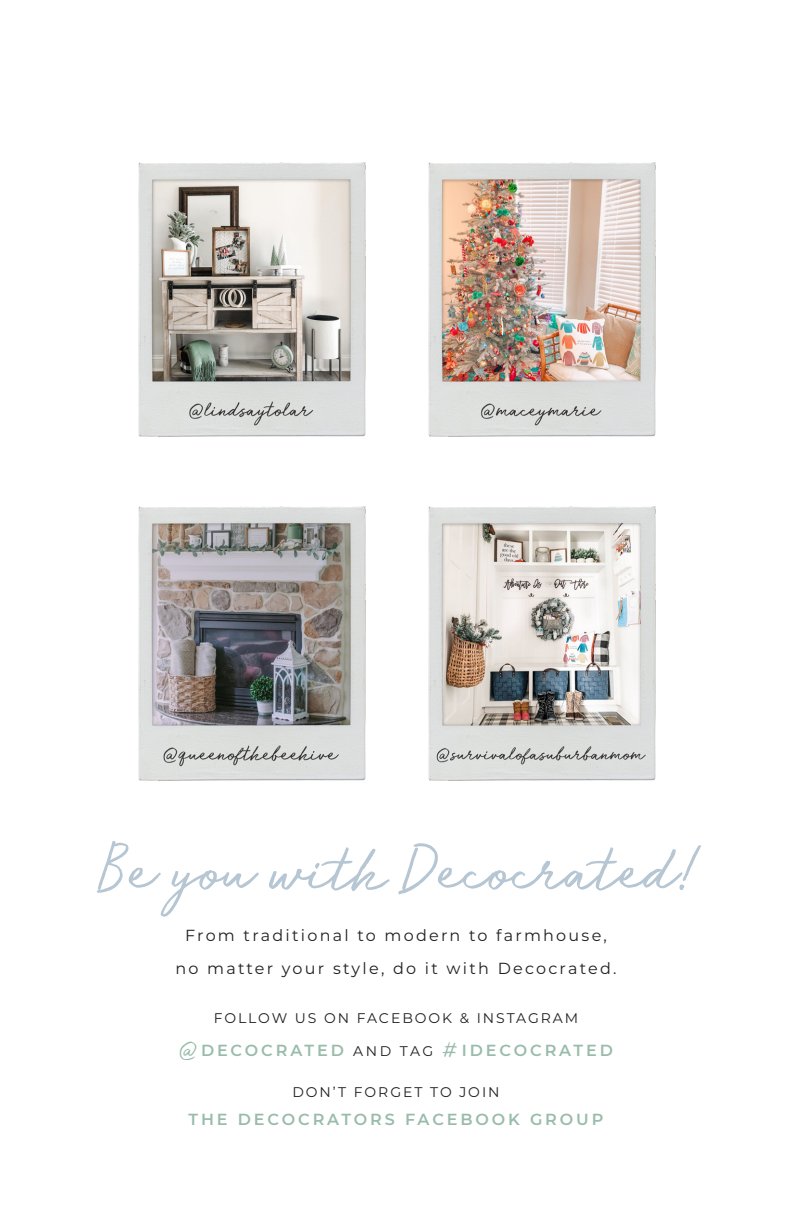
<style>
.page{position:relative;width:792px;height:1224px;background:#fff}
.page>*{position:absolute;margin:0;border:0;box-sizing:border-box;transform-origin:0 0}
.t1{font:62px "Run Wild";color:#b6c6d3}
.right{font:16px "Montserrat";letter-spacing:.14em;color:#231f20}
.t2{font:600 16px "Montserrat";letter-spacing:.18em;color:#99bcaa}
.right-2{font:14px "Montserrat";letter-spacing:.14em;color:#231f20}
.s1{font-family:"Run Wild";font-weight:400;font-size:26px}
.s2{font-weight:400;font-size:14px;color:#231f20}
.s3{font-family:"Run Wild";font-weight:400;font-size:34px}
</style>
<div class="page">
<img style="left:138px;top:162px;width:228px;height:275px">
<img style="left:138px;top:506px;width:228px;height:275px">
<img style="left:428px;top:162px;width:228px;height:275px">
<img style="left:428px;top:506px;width:228px;height:275px">
<p class="t1" style="left:97px;top:828px;width:599px">Be you with Decocrated!</p>
<p class="right" style="left:185px;top:924px;width:423px">From traditional to modern to farmhouse,</p>
<p class="right" style="left:175px;top:957px;width:443px">no matter your style, do it with Decocrated.</p>
<p class="right-2" style="left:214px;top:1008px;width:366px">FOLLOW US ON FACEBOOK &amp; INSTAGRAM</p>
<p class="t2" style="left:179px;top:1039px;width:256px"><span class="s1">@</span>DECOCRATED <span class="s2">AND TAG</span></p>
<p class="t2" style="left:442px;top:1039px;width:172px"><span class="s3">#</span>IDECOCRATED</p>
<p class="right-2" style="left:292px;top:1082px;width:209px">DON’T FORGET TO JOIN</p>
<p class="t2" style="left:189px;top:1108px;width:416px">THE DECOCRATORS FACEBOOK GROUP</p>
</div>
